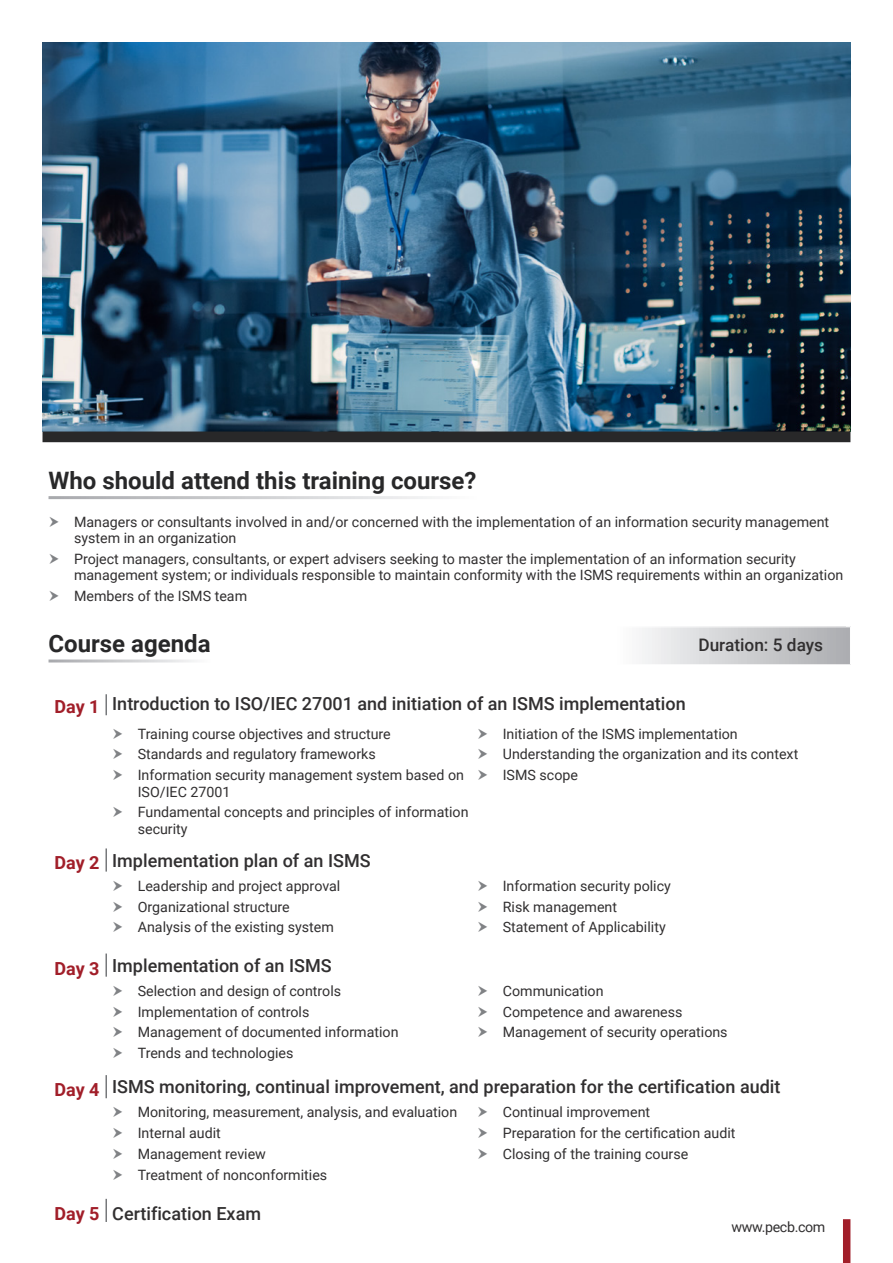
<style>
.page{position:relative;width:893px;height:1263px;background:#fff}
.page>*{position:absolute;margin:0;border:0;box-sizing:border-box;transform-origin:0 0}
.t1{font:700 24px "Roboto";color:#282829}
.t2{font:500 18px "Roboto";color:#312f30}
.t3{font:700 18px "Roboto";letter-spacing:-.005em;color:#a11e29}
.t4{font:500 17.25px "Roboto";color:#312f30}
.Bullet_Points{font:14.25px/16.5px "Roboto";color:#312f30}
.Bullet_Points-2{font:14.25px "Roboto";letter-spacing:-.025em;color:#312f30}
</style>
<div class="page">
<img style="left:43px;top:43px;width:807px;height:388px">
<svg style="left:43px;top:431px;width:807px;height:11px;background:#282a2c"></svg>
<svg style="left:642px;top:628px;width:208px;height:36px;background:#cecfd1"></svg>
<hr style="left:105px;top:694px;width:2px;height:21px;background:#76787b">
<hr style="left:105px;top:848px;width:2px;height:23px;background:#76787b">
<hr style="left:105px;top:953px;width:2px;height:24px;background:#76787b">
<hr style="left:105px;top:1075px;width:2px;height:23px;background:#76787b">
<hr style="left:105px;top:1199px;width:2px;height:23px;background:#76787b">
<div style="left:843px;top:1219px;width:7px;height:44px;background:#a11e29"></div>
<p class="t1" style="left:49px;top:463px;width:430px">Who should attend this training course?</p>
<p class="Bullet_Points" style="left:74px;top:513px;width:757px">Managers or consultants involved in and/or concerned with the implementation of an information security management system in an organization</p>
<p class="Bullet_Points" style="left:74px;top:550px;width:771px">Project managers, consultants, or expert advisers seeking to master the implementation of an information security management system; or individuals responsible to maintain conformity with the ISMS requirements within an organization</p>
<p class="Bullet_Points" style="left:74px;top:587px;width:175px">Members of the ISMS team</p>
<p class="t1" style="left:49px;top:627px;width:164px">Course agenda</p>
<p class="t4" style="left:698px;top:633px;width:126px">Duration: 5 days</p>
<p class="t3" style="left:55px;top:694px;width:47px">Day 1</p>
<p class="t2" style="left:112px;top:691px;width:575px">Introduction to ISO/IEC 27001 and initiation of an ISMS implementation</p>
<p class="Bullet_Points" style="left:138px;top:725px;width:255px">Training course objectives and structure</p>
<p class="Bullet_Points" style="left:138px;top:746px;width:239px">Standards and regulatory frameworks</p>
<p class="Bullet_Points" style="left:138px;top:766px;width:328px">Information security management system based on<br>ISO/IEC 27001</p>
<p class="Bullet_Points" style="left:138px;top:804px;width:332px">Fundamental concepts and principles of information security</p>
<p class="Bullet_Points" style="left:503px;top:725px;width:237px">Initiation of the ISMS implementation</p>
<p class="Bullet_Points" style="left:503px;top:746px;width:297px">Understanding the organization and its context</p>
<p class="Bullet_Points" style="left:503px;top:766px;width:77px">ISMS scope</p>
<p class="t3" style="left:55px;top:850px;width:47px">Day 2</p>
<p class="t2" style="left:112px;top:848px;width:260px">Implementation plan of an ISMS</p>
<p class="Bullet_Points" style="left:138px;top:877px;width:204px">Leadership and project approval</p>
<p class="Bullet_Points" style="left:138px;top:898px;width:154px">Organizational structure</p>
<p class="Bullet_Points" style="left:138px;top:918px;width:198px">Analysis of the existing system</p>
<p class="t3" style="left:55px;top:955px;width:47px">Day 3</p>
<p class="t2" style="left:112px;top:953px;width:221px">Implementation of an ISMS</p>
<p class="Bullet_Points" style="left:138px;top:982px;width:205px">Selection and design of controls</p>
<p class="Bullet_Points" style="left:138px;top:1003px;width:173px">Implementation of controls</p>
<p class="Bullet_Points" style="left:138px;top:1023px;width:262px">Management of documented information</p>
<p class="Bullet_Points" style="left:138px;top:1044px;width:157px">Trends and technologies</p>
<p class="Bullet_Points" style="left:503px;top:877px;width:170px">Information security policy</p>
<p class="Bullet_Points" style="left:503px;top:898px;width:116px">Risk management</p>
<p class="Bullet_Points" style="left:503px;top:918px;width:164px">Statement of Applicability</p>
<p class="Bullet_Points" style="left:503px;top:982px;width:102px">Communication</p>
<p class="Bullet_Points" style="left:503px;top:1003px;width:181px">Competence and awareness</p>
<p class="Bullet_Points" style="left:503px;top:1023px;width:226px">Management of security operations</p>
<p class="t3" style="left:55px;top:1077px;width:47px">Day 4</p>
<p class="t2" style="left:112px;top:1074px;width:670px">ISMS monitoring, continual improvement, and preparation for the certification audit</p>
<p class="Bullet_Points" style="left:138px;top:1103px;width:321px">Monitoring, measurement, analysis, and evaluation</p>
<p class="Bullet_Points" style="left:138px;top:1124px;width:85px">Internal audit</p>
<p class="Bullet_Points" style="left:138px;top:1145px;width:130px">Management review</p>
<p class="Bullet_Points" style="left:138px;top:1166px;width:191px">Treatment of nonconformities</p>
<p class="Bullet_Points" style="left:503px;top:1103px;width:149px">Continual improvement</p>
<p class="Bullet_Points" style="left:503px;top:1124px;width:234px">Preparation for the certification audit</p>
<p class="Bullet_Points" style="left:503px;top:1145px;width:187px">Closing of the training course</p>
<p class="t3" style="left:55px;top:1201px;width:47px">Day 5</p>
<p class="t2" style="left:112px;top:1201px;width:150px">Certification Exam</p>
<p class="Bullet_Points-2" style="left:731px;top:1217px;width:95px">www.pecb.com</p>
</div>
